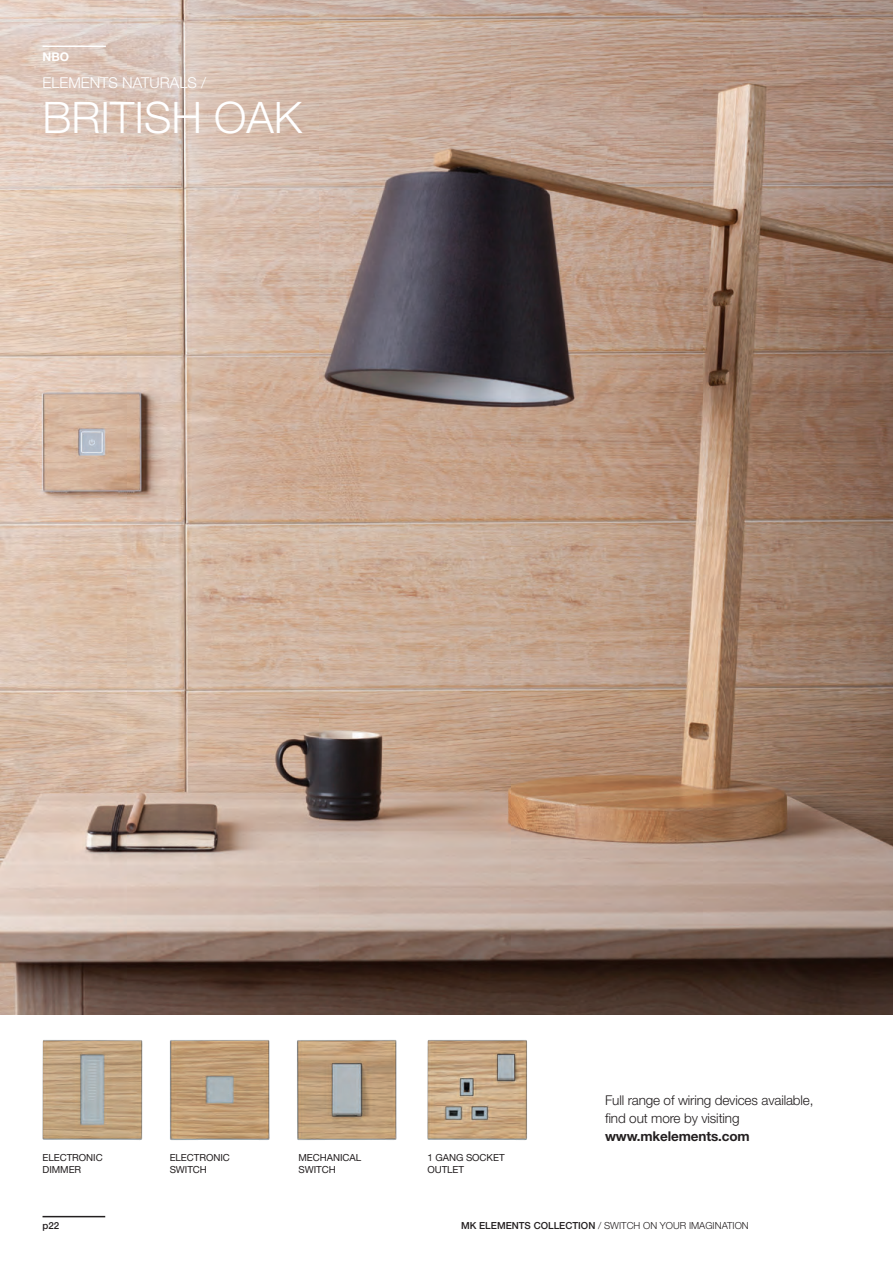
<style>
.page{position:relative;width:893px;height:1263px;background:#fff}
.page>*{position:absolute;margin:0;border:0;box-sizing:border-box;transform-origin:0 0}
.PRODUCT_NAME_WHITE{font:300 43.5px "Helvetica Neue LT Std";color:#fff}
.PRODUCT_CATEGORY_WHI{font:300 15px "Helvetica Neue LT Std";color:#fff}
.BODY_COPY_BLACK{font:300 13.5px/18px "Helvetica Neue LT Std";letter-spacing:-.01em;color:#231f20}
.PRODUCT_CODE_WHITE{font:700 12px "Helvetica Neue LT Std";color:#fff}
.NOTE_BLACK{font:9.75px/11.2px "Helvetica Neue LT Std";letter-spacing:-.005em;color:#231f20}
.t1{font:300 9.75px "Helvetica Neue LT Std";color:#231f20}
.t2{font:500 9.75px "Helvetica Neue LT Std";color:#231f20}
.s1{font-weight:700}
.s2{font-weight:500}
</style>
<div class="page">
<img style="left:0;top:0;width:893px;height:1015px">
<img style="left:42px;top:1040px;width:100px;height:100px">
<img style="left:170px;top:1040px;width:100px;height:100px">
<img style="left:297px;top:1040px;width:100px;height:100px">
<img style="left:427px;top:1040px;width:100px;height:100px">
<hr style="left:43px;top:46px;width:63px;height:1px;background:#fff">
<hr style="left:43px;top:1216px;width:62px;height:1px;background:#231f20">
<p class="PRODUCT_CODE_WHITE" style="left:43px;top:49px;width:28px">NBO</p>
<p class="PRODUCT_CATEGORY_WHI" style="left:43px;top:73px;width:165px">ELEMENTS NATURALS /</p>
<p class="PRODUCT_NAME_WHITE" style="left:43px;top:90px;width:261px">BRITISH OAK</p>
<p class="NOTE_BLACK" style="left:43px;top:1152px;width:62px">ELECTRONIC<br>DIMMER</p>
<p class="NOTE_BLACK" style="left:170px;top:1152px;width:62px">ELECTRONIC<br>SWITCH</p>
<p class="NOTE_BLACK" style="left:298px;top:1152px;width:64px">MECHANICAL<br>SWITCH</p>
<p class="NOTE_BLACK" style="left:427px;top:1152px;width:79px">1 GANG SOCKET<br>OUTLET</p>
<p class="BODY_COPY_BLACK" style="left:605px;top:1090px;width:210px">Full range of wiring devices available, find out more by visiting <span class="s1">www.mkelements.com</span></p>
<p class="t2" style="left:43px;top:1219px;width:18px">p22</p>
<p class="t1" style="left:461px;top:1219px;width:289px"><span class="s2">MK ELEMENTS COLLECTION</span> / SWITCH ON YOUR IMAGINATION</p>
</div>
